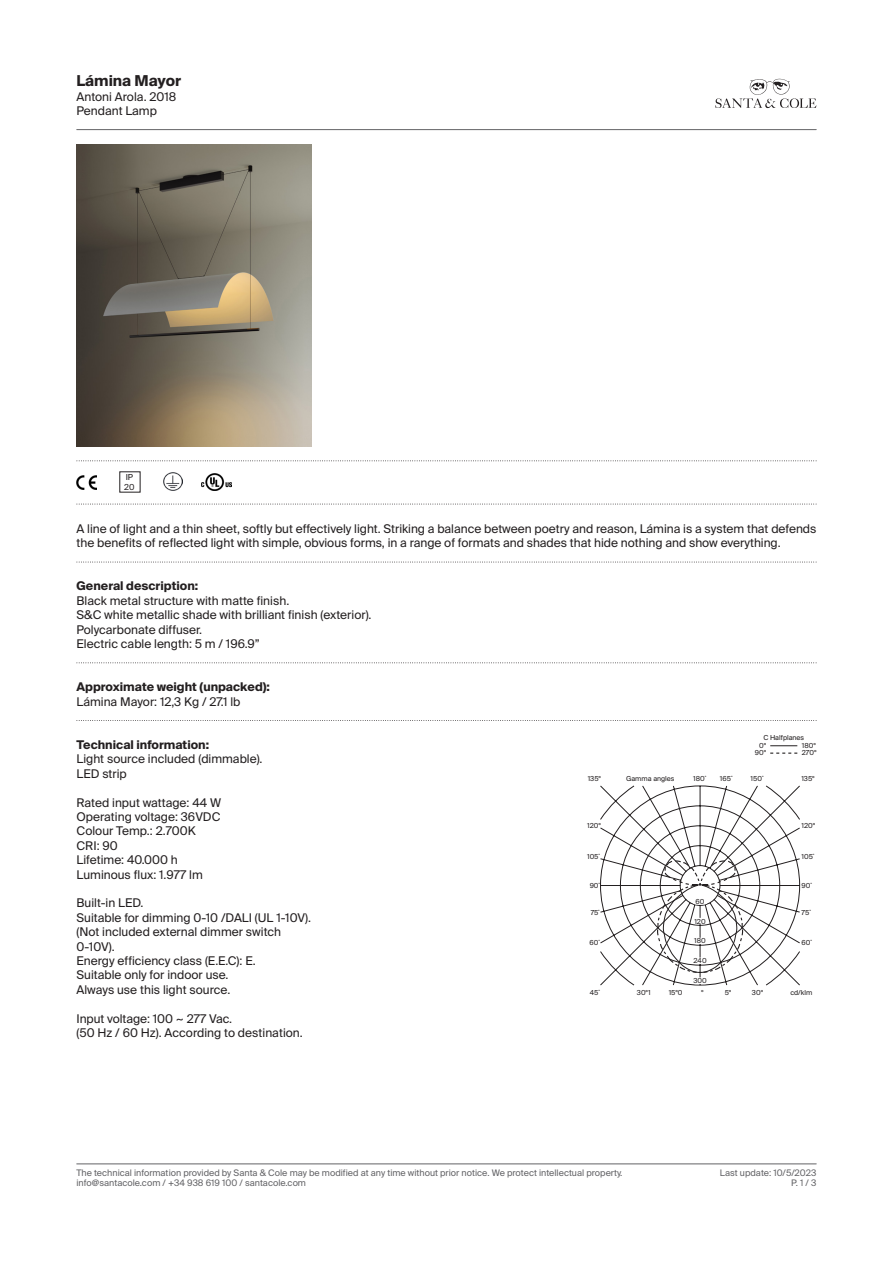
<style>
.page{position:relative;width:893px;height:1263px;background:#fff}
.page>*{position:absolute;margin:0;border:0;box-sizing:border-box;transform-origin:0 0}
.t1{font:700 15px "Suisse Intl";color:#231f20}
.t2{font:12px/14.4px "Suisse Intl";color:#231f20}
.t3{font:700 12px "Suisse Intl";color:#231f20}
.t4{font:9px "Suisse Intl";color:#636366}
.t5{font:8.25px "Suisse Intl";color:#231f20}
.t6{font:7.5px/7.5px "Suisse BP Intl";color:#231f20;text-align:center}
.s1{font-weight:700}
</style>
<div class="page">
<svg style="left:715px;top:79px;width:101px;height:29px"></svg>
<hr style="left:77px;top:129px;width:739px;height:1px;background:#636366">
<hr style="left:77px;top:1163px;width:739px;height:1px;background:#636366">
<svg style="left:77px;top:460px;width:740px;height:1px"></svg>
<svg style="left:77px;top:504px;width:740px;height:1px"></svg>
<svg style="left:77px;top:720px;width:740px;height:1px"></svg>
<svg style="left:77px;top:662px;width:740px;height:1px"></svg>
<svg style="left:77px;top:562px;width:740px;height:1px"></svg>
<img style="left:77px;top:475px;width:19px;height:14px">
<img style="left:164px;top:473px;width:18px;height:18px">
<img style="left:202px;top:473px;width:29px;height:18px">
<img style="left:77px;top:144px;width:234px;height:302px">
<svg style="left:770px;top:752px;width:27px;height:2px"></svg>
<svg style="left:770px;top:745px;width:27px;height:1px"></svg>
<svg style="left:600px;top:786px;width:200px;height:199px"></svg>
<p class="t1" style="left:77px;top:72px;width:106px">Lámina Mayor</p>
<p class="t2" style="left:77px;top:89px;width:101px">Antoni Arola. 2018<br>Pendant Lamp</p>
<p class="t5" style="left:126px;top:472px;width:9px">IP</p>
<p class="t5" style="left:124px;top:482px;width:12px">20</p>
<p class="t2" style="left:77px;top:521px;width:741px">A line of light and a thin sheet, softly but effectively light. Striking a balance between poetry and reason, Lámina is a system that defends the benefits of reflected light with simple, obvious forms, in a range of formats and shades that hide nothing and show everything.</p>
<p class="t2" style="left:77px;top:579px;width:214px"><span class="s1">General description:<br></span>Black metal structure with matte finish.</p>
<p class="t2" style="left:77px;top:608px;width:297px">S&amp;C white metallic shade with brilliant finish (exterior).</p>
<p class="t2" style="left:77px;top:622px;width:127px">Polycarbonate diffuser.</p>
<p class="t2" style="left:77px;top:637px;width:185px">Electric cable length: 5 m / 196.9”</p>
<p class="t3" style="left:77px;top:680px;width:195px">Approximate weight (unpacked):</p>
<p class="t2" style="left:77px;top:694px;width:165px">Lámina Mayor: 12,3 Kg / 27.1 lb</p>
<p class="t2" style="left:77px;top:737px;width:188px"><span class="s1">Technical information:<br></span>Light source included (dimmable).</p>
<p class="t2" style="left:77px;top:766px;width:52px">LED strip</p>
<p class="t2" style="left:77px;top:795px;width:146px">Rated input wattage: 44 W<br>Operating voltage: 36VDC</p>
<p class="t2" style="left:77px;top:824px;width:121px">Colour Temp.: 2.700K<br>CRI: 90<br>Lifetime: 40.000 h</p>
<p class="t2" style="left:77px;top:867px;width:128px">Luminous flux: 1.977 lm</p>
<p class="t2" style="left:77px;top:896px;width:68px">Built-in LED.</p>
<p class="t2" style="left:77px;top:910px;width:236px">Suitable for dimming 0-10 /DALI (UL 1-10V). (Not included external dimmer switch<br>0-10V).</p>
<p class="t2" style="left:77px;top:953px;width:181px">Energy efficiency class (E.E.C): E.</p>
<p class="t2" style="left:77px;top:968px;width:154px">Suitable only for indoor use.</p>
<p class="t2" style="left:77px;top:982px;width:155px">Always use this light source.</p>
<p class="t2" style="left:77px;top:1011px;width:228px">Input voltage: 100 ~ 277 Vac.<br>(50 Hz / 60 Hz). According to destination.</p>
<p class="t6" style="left:763px;top:734px;width:42px">C Halfplanes</p>
<p class="t6" style="left:755px;top:741px;width:13px">0º<br>90º</p>
<p class="t6" style="left:802px;top:741px;width:16px;text-align:left">180º<br>270º</p>
<p class="t6" style="left:588px;top:774px;width:15px">135º</p>
<p class="t6" style="left:751px;top:774px;width:14px">150˚</p>
<p class="t6" style="left:626px;top:774px;width:50px">Gamma angles</p>
<p class="t6" style="left:693px;top:774px;width:15px">180˚</p>
<p class="t6" style="left:720px;top:774px;width:14px">165˚</p>
<p class="t6" style="left:801px;top:774px;width:15px">135º</p>
<p class="t6" style="left:587px;top:822px;width:15px">120º</p>
<p class="t6" style="left:801px;top:822px;width:15px">120º</p>
<p class="t6" style="left:587px;top:852px;width:14px">105˚</p>
<p class="t6" style="left:801px;top:852px;width:14px">105˚</p>
<p class="t6" style="left:590px;top:882px;width:12px">90˚</p>
<p class="t6" style="left:801px;top:882px;width:12px">90˚</p>
<p class="t6" style="left:591px;top:908px;width:10px">75˚</p>
<p class="t6" style="left:590px;top:939px;width:12px">60˚</p>
<p class="t6" style="left:696px;top:897px;width:10px">60</p>
<p class="t6" style="left:694px;top:917px;width:13px">120</p>
<p class="t6" style="left:694px;top:937px;width:13px">180</p>
<p class="t6" style="left:693px;top:957px;width:15px">240</p>
<p class="t6" style="left:693px;top:977px;width:15px">300</p>
<p class="t6" style="left:801px;top:908px;width:11px">75˚</p>
<p class="t6" style="left:801px;top:939px;width:12px">60˚</p>
<p class="t6" style="left:590px;top:989px;width:12px">45˚</p>
<p class="t6" style="left:637px;top:989px;width:15px">30º1</p>
<p class="t6" style="left:669px;top:989px;width:15px">15º0</p>
<p class="t6" style="left:701px;top:989px;width:4px">º</p>
<p class="t6" style="left:725px;top:989px;width:8px">5º</p>
<p class="t6" style="left:752px;top:989px;width:13px">30º</p>
<p class="t6" style="left:790px;top:989px;width:23px">cd/klm</p>
<p class="t4" style="left:77px;top:1167px;width:547px">The technical information provided by Santa &amp; Cole may be modified at any time without prior notice. We protect intellectual property.</p>
<p class="t4" style="left:720px;top:1167px;width:98px">Last update: 10/5/2023</p>
<p class="t4" style="left:77px;top:1178px;width:231px">info@santacole.com / +34 938 619 100 / santacole.com</p>
<p class="t4" style="left:791px;top:1178px;width:27px">P. 1 / 3</p>
</div>
